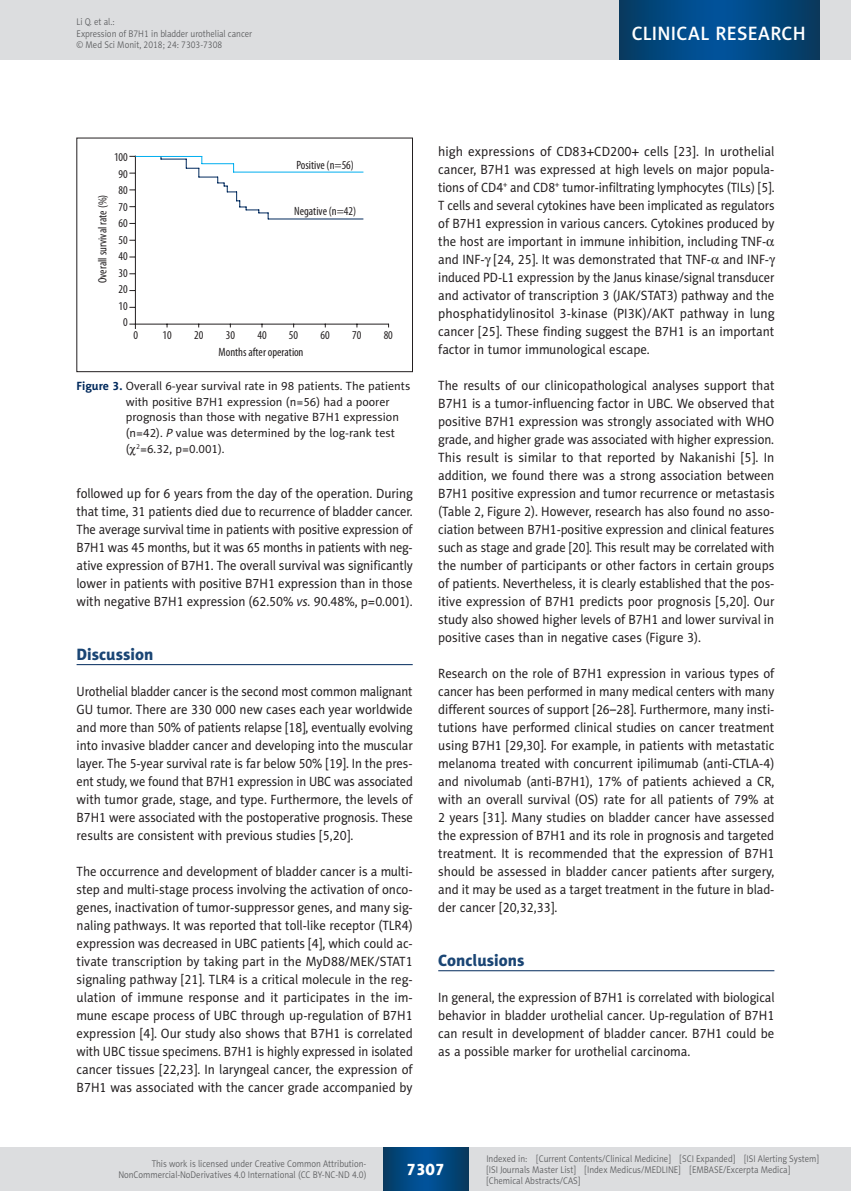
<style>
.page{position:relative;width:851px;height:1191px;background:#fff}
.page>*{position:absolute;margin:0;border:0;box-sizing:border-box;transform-origin:0 0}
.t1{font:19.5px "Naomi Sans EFN Medium";letter-spacing:.015em;color:#fff}
.MSM_Headline_1{font:16.5px "Naomi Sans EFN Heavy";color:#1a4574}
.t2{font:16.5px "Naomi Sans EFN Heavy";color:#fff}
.MSM_Body{font:13.5px/18px "Naomi Sans EFN";color:#231f20;text-align:justify;scale:.95 1}
.MSM_Body-2{font:13.5px/18px "Naomi Sans EFN";color:#231f20;text-align:justify;scale:.96 1}
.MSM_Body-3{font:13.5px/18px "Naomi Sans EFN";color:#231f20;text-align:justify;scale:.93 1}
.MSM_Body-4{font:13.5px/18px "Naomi Sans EFN";color:#231f20;text-align:justify;scale:.94 1}
.MSM_Rycina_tytul{font:12px/15.8px "Naomi Sans EFN";color:#231f20}
.t3{font:condensed 12px/16.5px "Myriad Pro";color:#231f20;text-align:right}
.t4{font:9.75px/11.2px "Naomi Sans EFN Light";color:#57585a;scale:.9 1}
.s1{font-weight:700;color:#00295c}
.s2{font-style:italic}
.s3{font-family:"Standard Sym L"}
</style>
<div class="page">
<hr style="left:77px;top:664px;width:335px;height:1px;background:#00295c">
<hr style="left:438px;top:970px;width:336px;height:1px;background:#00295c">
<hr style="left:129px;top:324px;width:259px;height:1px;background:#231f20">
<hr style="left:135px;top:156px;width:1px;height:173px;background:#231f20">
<hr style="left:135px;top:156px;width:67px;height:1px;background:#00aeef">
<hr style="left:233px;top:172px;width:130px;height:1px;background:#00aeef">
<hr style="left:268px;top:219px;width:95px;height:1px;background:#00295c">
<svg style="left:161px;top:156px;width:108px;height:63px"></svg>
<div style="left:0;top:1148px;width:850px;height:43px;background:#dcdddf"></div>
<svg style="left:383px;top:1147px;width:85px;height:43px;background:#02477e"></svg>
<div style="left:0;top:0;width:850px;height:60px;background:#dcdddf"></div>
<svg style="left:619px;top:0;width:200px;height:60px;background:#02477e"></svg>
<p class="t4" style="left:77px;top:16px;width:197px">Li Q. et al.:<br>Expression of B7H1 in bladder urothelial cancer © Med Sci Monit, 2018; 24: 7303-7308</p>
<h1 class="t1" style="left:631px;top:22px;width:175px">CLINICAL RESEARCH</h1>
<p class="t3" style="left:114px;top:149px;width:15px">100<br>90<br>80<br>70<br>60<br>50<br>40<br>30<br>20<br>10<br>0</p>
<p class="t3" style="left:94px;top:283px;width:90px;rotate:-90deg">Overall survival rate (%)</p>
<p class="t3" style="left:133px;top:327px;width:6px">0</p>
<p class="t3" style="left:296px;top:157px;width:59px">Positive (n=56)</p>
<p class="t3" style="left:294px;top:203px;width:63px">Negative (n=42)</p>
<p class="t3" style="left:163px;top:327px;width:11px">10</p>
<p class="t3" style="left:194px;top:327px;width:11px">20</p>
<p class="t3" style="left:226px;top:327px;width:11px">30</p>
<p class="t3" style="left:257px;top:327px;width:11px">40</p>
<p class="t3" style="left:289px;top:327px;width:11px">50</p>
<p class="t3" style="left:320px;top:327px;width:11px">60</p>
<p class="t3" style="left:352px;top:327px;width:11px">70</p>
<p class="t3" style="left:383px;top:327px;width:11px">80</p>
<p class="t3" style="left:218px;top:344px;width:86px">Months after operation</p>
<p class="MSM_Rycina_tytul" style="left:126px;top:378px;width:286px;text-indent:-49px"><span class="s1">Figure 3.</span> Overall 6-year survival rate in 98 patients. The patients with positive B7H1 expression (n=56) had a poorer prognosis than those with negative B7H1 expression (n=42). <span class="s2">P</span> value was determined by the log-rank test (<span class="s3">c</span><sup>2</sup>=6.32, p=0.001).</p>
<p class="MSM_Body" style="left:77px;top:484px;width:355px">followed up for 6 years from the day of the operation. During that time, 31 patients died due to recurrence of bladder cancer.<br>The average survival time in patients with positive expression of B7H1 was 45 months, but it was 65 months in patients with neg&shy;ative expression of B7H1. The overall survival was significantly lower in patients with positive B7H1 expression than in those with negative B7H1 expression (62.50% <span class="s2">vs.</span> 90.48%, p=0.001).</p>
<p class="MSM_Headline_1" style="left:77px;top:644px;width:78px">Discussion</p>
<p class="MSM_Body-3" style="left:77px;top:682px;width:363px">Urothelial bladder cancer is the second most common malignant GU tumor. There are 330 000 new cases each year worldwide and more than 50% of patients relapse [18], eventually evolving into invasive bladder cancer and developing into the muscular layer. The 5-year survival rate is far below 50% [19]. In the pres&shy;ent study, we found that B7H1 expression in UBC was associated with tumor grade, stage, and type. Furthermore, the levels of B7H1 were associated with the postoperative prognosis. These results are consistent with previous studies [5,20].</p>
<p class="MSM_Body" style="left:77px;top:862px;width:355px">The occurrence and development of bladder cancer is a multi&shy;step and multi-stage process involving the activation of onco&shy;genes, inactivation of tumor-suppressor genes, and many sig&shy;naling pathways. It was reported that toll-like receptor (TLR4) expression was decreased in UBC patients [4], which could ac&shy;tivate transcription by taking part in the MyD88/MEK/STAT1 signaling pathway [21]. TLR4 is a critical molecule in the reg&shy;ulation of immune response and it participates in the im&shy;mune escape process of UBC through up-regulation of B7H1 expression [4]. Our study also shows that B7H1 is correlated with UBC tissue specimens. B7H1 is highly expressed in isolated cancer tissues [22,23]. In laryngeal cancer, the expression of B7H1 was associated with the cancer grade accompanied by</p>
<p class="MSM_Body-2" style="left:438px;top:142px;width:352px">high expressions of CD83+CD200+ cells [23]. In urothelial cancer, B7H1 was expressed at high levels on major popula&shy;tions of CD4<sup>+</sup> and CD8<sup>+</sup> tumor-infiltrating lymphocytes (TILs) [5].<br>T cells and several cytokines have been implicated as regulators of B7H1 expression in various cancers. Cytokines produced by the host are important in immune inhibition, including TNF-<span class="s3">a </span>and INF-<span class="s3">g</span> [24, 25]. It was demonstrated that TNF-<span class="s3">a</span> and INF-<span class="s3">g </span>induced PD-L1 expression by the Janus kinase/signal transducer and activator of transcription 3 (JAK/STAT3) pathway and the phosphatidylinositol 3-kinase (PI3K)/AKT pathway in lung cancer [25]. These finding suggest the B7H1 is an important factor in tumor immunological escape.</p>
<p class="MSM_Body" style="left:438px;top:376px;width:355px">The results of our clinicopathological analyses support that B7H1 is a tumor-influencing factor in UBC. We observed that positive B7H1 expression was strongly associated with WHO grade, and higher grade was associated with higher expression.<br>This result is similar to that reported by Nakanishi [5]. In addition, we found there was a strong association between B7H1 positive expression and tumor recurrence or metastasis (Table 2, Figure 2). However, research has also found no asso&shy;ciation between B7H1-positive expression and clinical features such as stage and grade [20]. This result may be correlated with the number of participants or other factors in certain groups of patients. Nevertheless, it is clearly established that the pos&shy;itive expression of B7H1 predicts poor prognosis [5,20]. Our study also showed higher levels of B7H1 and lower survival in positive cases than in negative cases (Figure 3).</p>
<p class="MSM_Body" style="left:438px;top:664px;width:355px">Research on the role of B7H1 expression in various types of cancer has been performed in many medical centers with many different sources of support [26–28]. Furthermore, many insti&shy;tutions have performed clinical studies on cancer treatment using B7H1 [29,30]. For example, in patients with metastatic melanoma treated with concurrent ipilimumab (anti-CTLA-4) and nivolumab (anti-B7H1), 17% of patients achieved a CR, with an overall survival (OS) rate for all patients of 79% at 2 years [31]. Many studies on bladder cancer have assessed the expression of B7H1 and its role in prognosis and targeted treatment. It is recommended that the expression of B7H1 should be assessed in bladder cancer patients after surgery, and it may be used as a target treatment in the future in blad&shy;der cancer [20,32,33].</p>
<p class="MSM_Headline_1" style="left:438px;top:950px;width:88px">Conclusions</p>
<p class="MSM_Body-4" style="left:438px;top:988px;width:359px">In general, the expression of B7H1 is correlated with biological behavior in bladder urothelial cancer. Up-regulation of B7H1 can result in development of bladder cancer. B7H1 could be as a possible marker for urothelial carcinoma.</p>
<p class="t4" style="left:118px;top:1158px;width:277px;text-align:right">This work is licensed under Creative Common Attribution-<br>NonCommercial-NoDerivatives 4.0 International (CC BY-NC-ND 4.0)</p>
<p class="t2" style="left:406px;top:1159px;width:40px">7307</p>
<p class="t4" style="left:486px;top:1152px;width:371px">Indexed in: [Current Contents/Clinical Medicine] [SCI Expanded] [ISI Alerting System] [ISI Journals Master List] [Index Medicus/MEDLINE] [EMBASE/Excerpta Medica] [Chemical Abstracts/CAS]</p>
</div>
